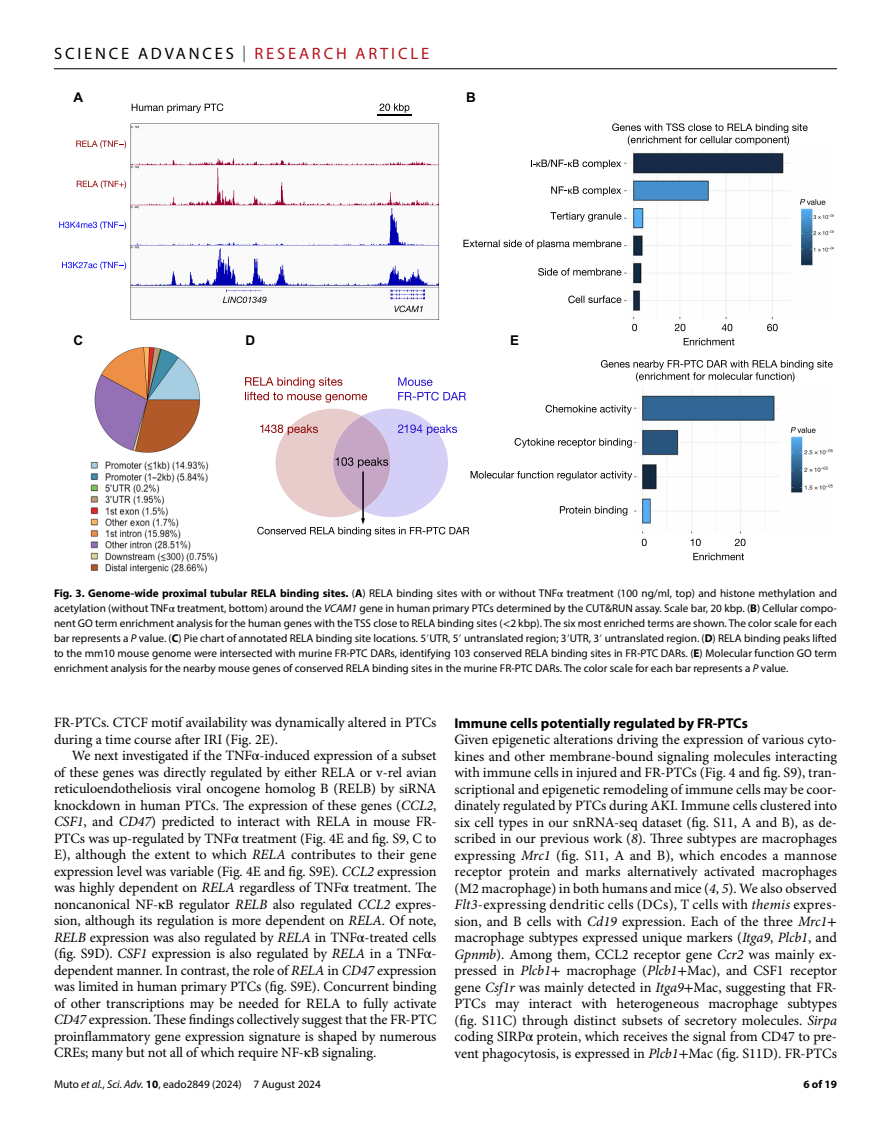
<style>
.page{position:relative;width:891px;height:1134px;background:#fff}
.page>*{position:absolute;margin:0;border:0;box-sizing:border-box;transform-origin:0 0}
.t1{font:16.5px "Myriad Pro";letter-spacing:.17em;color:#000}
.t2{font:14.25px/16.5px "Minion Pro";letter-spacing:-.005em;color:#000;text-align:justify}
.t3{font:700 14.25px "Myriad Pro";color:#000}
.t4{font:700 13.5px "Arial";color:#000}
.t5{font:11.25px/15px "Myriad Pro";color:#000;text-align:justify}
.t6{font:700 11.25px "Myriad Pro";color:#000}
.s1{font-weight:300}
.s2{color:#b5121b}
.s3{font-weight:700}
.s4{font-family:"STIX"}
.s5{font-style:italic}
</style>
<div class="page">
<hr style="left:54px;top:68px;width:783px;height:1px;background:#000">
<img style="left:90px;top:461px;width:128px;height:113px">
<img style="left:625px;top:145px;width:201px;height:175px">
<img style="left:94px;top:347px;width:107px;height:106px">
<svg style="left:131px;top:124px;width:308px;height:196px"></svg>
<svg style="left:76px;top:140px;width:50px;height:9px"></svg>
<svg style="left:223px;top:297px;width:44px;height:6px"></svg>
<svg style="left:394px;top:306px;width:29px;height:6px"></svg>
<svg style="left:77px;top:181px;width:49px;height:8px"></svg>
<svg style="left:59px;top:222px;width:67px;height:8px"></svg>
<svg style="left:62px;top:262px;width:64px;height:8px"></svg>
<svg style="left:693px;top:553px;width:51px;height:7px"></svg>
<svg style="left:612px;top:123px;width:196px;height:22px"></svg>
<svg style="left:632px;top:324px;width:5px;height:7px"></svg>
<svg style="left:722px;top:324px;width:10px;height:7px"></svg>
<svg style="left:675px;top:324px;width:10px;height:7px"></svg>
<svg style="left:684px;top:338px;width:50px;height:7px"></svg>
<svg style="left:767px;top:324px;width:11px;height:7px"></svg>
<svg style="left:132px;top:104px;width:91px;height:9px"></svg>
<hr style="left:377px;top:115px;width:35px;height:1px;background:#000">
<svg style="left:379px;top:103px;width:30px;height:10px"></svg>
<svg style="left:531px;top:159px;width:90px;height:10px"></svg>
<svg style="left:551px;top:186px;width:70px;height:10px"></svg>
<svg style="left:550px;top:212px;width:71px;height:10px"></svg>
<svg style="left:463px;top:240px;width:158px;height:9px"></svg>
<svg style="left:538px;top:268px;width:83px;height:8px"></svg>
<svg style="left:568px;top:296px;width:53px;height:7px"></svg>
<img style="left:800px;top:198px;width:25px;height:9px">
<img style="left:813px;top:213px;width:21px;height:40px">
<svg style="left:245px;top:360px;width:588px;height:186px"></svg>
<p class="t1" style="left:54px;top:44px;width:376px">Science Adva nces <span class="s1">|</span> <span class="s2">Resear ch Ar ticle</span></p>
<p class="t4" style="left:73px;top:90px;width:11px">A</p>
<p class="t4" style="left:466px;top:90px;width:11px">B</p>
<p class="t4" style="left:73px;top:333px;width:11px">C</p>
<p class="t4" style="left:245px;top:333px;width:11px">D</p>
<p class="t4" style="left:510px;top:333px;width:11px">E</p>
<p class="t5" style="left:54px;top:585px;width:785px"><span class="s3">Fig. 3. Genome-wide proximal tubular RELA binding sites.</span> (<span class="s3">A</span>) RELA binding sites with or without TN F<span class="s4">α</span> treatment (100 ng/ml, top) and histone methylation and acetylation (without TN F<span class="s4">α</span> treatment, bottom) around the <span class="s5">VCAM1</span> gene in human primary PTCs determined by the CUT&amp;RUN assay. Scale bar, 20 kbp. (<span class="s3">B</span>) Cellular compo&shy;nent GO term enrichment analysis for the human genes with the TSS close to RELA binding sites (<span class="s4">&lt;</span>2 kbp). The six most enriched terms are shown. The color scale for each bar represents a <span class="s5">P</span> value. (<span class="s3">C</span>) Pie chart of annotated RELA binding site locations. 5<span class="s4">′</span>UTR, 5<span class="s4">′</span> untranslated region; 3<span class="s4">′</span>UTR, 3<span class="s4">′</span> untranslated region. (<span class="s3">D</span>) RELA binding peaks lifted to the mm10 mouse genome were intersected with murine FR-PTC DARs, identifying 103 conserved RELA binding sites in FR-PTC DARs. (<span class="s3">E</span>) Molecular function GO term enrichment analysis for the nearby mouse genes of conserved RELA binding sites in the murine FR-PTC DARs. The color scale for each bar represents a <span class="s5">P</span> value.</p>
<p class="t2" style="left:54px;top:715px;width:384px">FR-PTCs. CTCF motif availability was dynamically altered in PTCs during a time course after IRI (Fig. 2E).</p>
<p class="t2" style="left:54px;top:748px;width:384px;text-indent:18px">We next investigated if the TNF<span class="s4">α</span>-induced expression of a subset of these genes was directly regulated by either RELA or v-rel avian reticuloendotheliosis viral oncogene homolog B (RELB) by siRNA knockdown in human PTCs. The expression of these genes (<span class="s5">CCL2</span>, <span class="s5">CSF1</span>, and <span class="s5">CD47</span>) predicted to interact with RELA in mouse FR-PTCs was up-regulated by TNF<span class="s4">α</span> treatment (Fig. 4E and fig. S9, C to E), although the extent to which <span class="s5">RELA</span> contributes to their gene expression level was variable (Fig. 4E and fig. S9E). <span class="s5">CCL2</span> expression was highly dependent on <span class="s5">RELA</span> regardless of TNF<span class="s4">α</span> treatment. The noncanonical NF-<span class="s4">κ</span>B regulator <span class="s5">RELB</span> also regulated <span class="s5">CCL2</span> expres&shy;sion, although its regulation is more dependent on <span class="s5">RELA</span>. Of note, <span class="s5">RELB</span> expression was also regulated by <span class="s5">RELA</span> in TNF<span class="s4">α</span>-treated cells (fig. S9D). <span class="s5">CSF1</span> expression is also regulated by <span class="s5">RELA</span> in a TNF<span class="s4">α&shy;</span>dependent manner. In contrast, the role of <span class="s5">RELA</span> in <span class="s5">CD47</span> expression was limited in human primary PTCs (fig. S9E). Concurrent binding of other transcriptions may be needed for RELA to fully activate <span class="s5">CD47</span> expression. These findings collectively suggest that the FR-PTC proinflammatory gene expression signature is shaped by numerous CREs; many but not all of which require NF-<span class="s4">κ</span>B signaling.</p>
<p class="t5" style="left:54px;top:1076px;width:268px">Muto <span class="s5">et al.</span>, <span class="s5">Sci. Adv.</span> <span class="s3">10</span>, eado2849 (2024) 7 August 2024</p>
<p class="t3" style="left:455px;top:713px;width:295px">Immune cells potentially regulated by FR-PTCs</p>
<p class="t2" style="left:455px;top:732px;width:384px">Given epigenetic alterations driving the expression of various cyto&shy;kines and other membrane-bound signaling molecules interacting with immune cells in injured and FR-PTCs (Fig. 4 and fig. S9), tran&shy;scriptional and epigenetic remodeling of immune cells may be coor&shy;dinately regulated by PTCs during AKI. Immune cells clustered into six cell types in our snRNA-seq dataset (fig. S11, A and B), as de&shy;scribed in our previous work (<span class="s5">8</span>). Three subtypes are macrophages expressing <span class="s5">Mrc1</span> (fig. S11, A and B), which encodes a mannose receptor protein and marks alternatively activated macrophages (M2 macrophage) in both humans and mice (<span class="s5">4</span>, <span class="s5">5</span>). We also observed <span class="s5">Flt3</span>-expressing dendritic cells (DCs), T cells with <span class="s5">themis</span> expres&shy;sion, and B cells with <span class="s5">Cd19</span> expression. Each of the three <span class="s5">Mrc1</span><span class="s4">+ </span>macrophage subtypes expressed unique markers (<span class="s5">Itga9</span>, <span class="s5">Plcb1</span>, and <span class="s5">Gpnmb</span>). Among them, CCL2 receptor gene <span class="s5">Ccr2</span> was mainly ex&shy;pressed in <span class="s5">Plcb1</span><span class="s4">+</span> macrophage (<span class="s5">Plcb1</span><span class="s4">+</span>Mac), and CSF1 receptor gene <span class="s5">Csf1r</span> was mainly detected in <span class="s5">Itga9</span><span class="s4">+</span>Mac, suggesting that FR-PTCs may interact with heterogeneous macrophage subtypes (fig. S11C) through distinct subsets of secretory molecules. <span class="s5">Sirpa </span>coding SIRP<span class="s4">α</span> protein, which receives the signal from CD47 to pre&shy;vent phagocytosis, is expressed in <span class="s5">Plcb1</span><span class="s4">+</span>Mac (fig. S11D). FR-PTCs</p>
<p class="t6" style="left:803px;top:1076px;width:35px">6 of 19</p>
</div>
